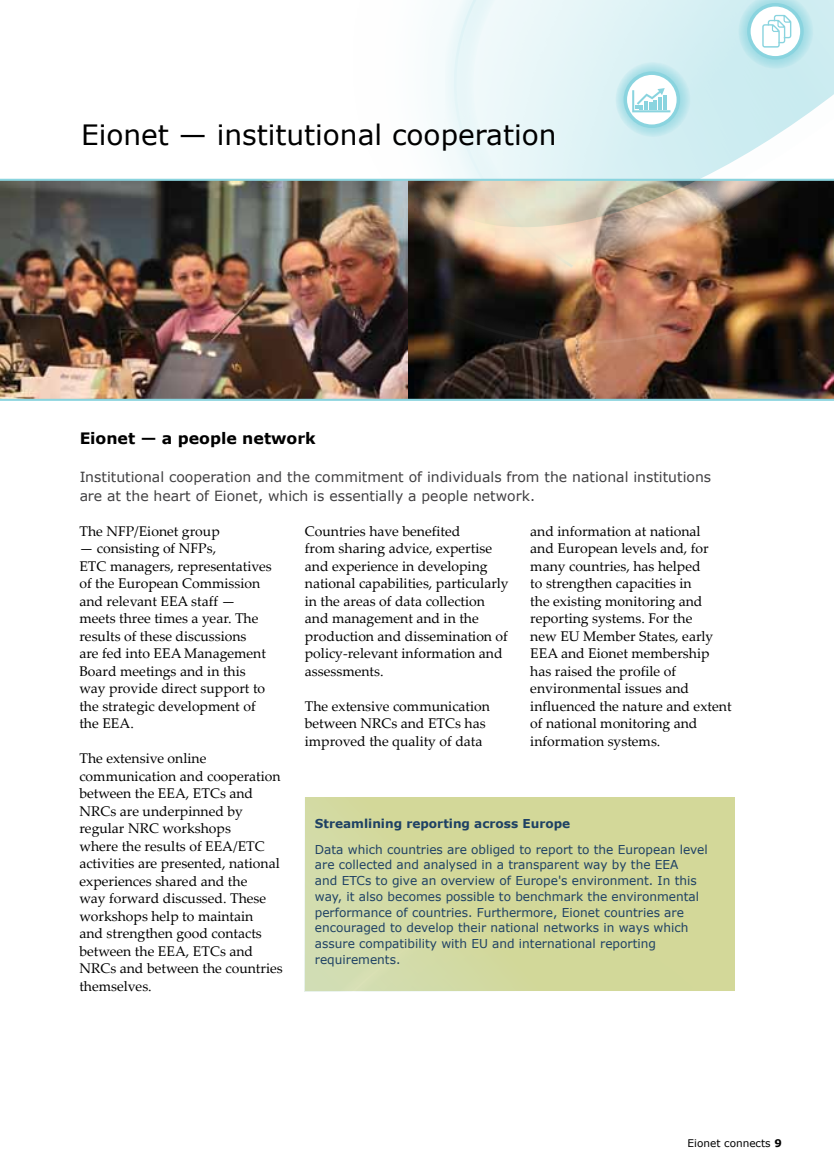
<style>
.page{position:relative;width:834px;height:1176px;background:#fff}
.page>*{position:absolute;margin:0;border:0;box-sizing:border-box;transform-origin:0 0}
.Chapter_title{font:28px "Verdana";color:#000}
.t1{font:700 15.75px "Verdana";color:#000}
.Body_text{font:14px/17.5px "Palatino Linotype";color:#000}
.t2{font:14px/19.2px "Verdana";color:#414042}
.Green_box_body{font:12.25px/15.8px "Verdana";color:#1e4164}
.Green_box_heading{font:700 12.25px "Verdana";color:#1e4164}
.t3{font:10.5px "Verdana";color:#000}
.s1{font-weight:700}
</style>
<div class="page">
<img style="left:407px;top:388px;width:426px;height:11px">
<img style="left:0;top:181px;width:407px;height:218px">
<img style="left:284px;top:178px;width:549px;height:210px">
<img style="left:298px;top:0;width:535px;height:312px">
<svg style="left:615px;top:62px;width:75px;height:75px;background:#b8e4eb"></svg>
<svg style="left:625px;top:73px;width:53px;height:53px"></svg>
<div style="left:623px;top:71px;width:57px;height:57px;border:4px solid #8ad4df;border-radius:50%"></div>
<svg style="left:632px;top:88px;width:38px;height:24px"></svg>
<hr style="left:658px;top:97px;width:4px;height:12px;background:#8ad4df">
<svg style="left:662px;top:95px;width:4px;height:14px"></svg>
<svg style="left:738px;top:0;width:75px;height:69px"></svg>
<hr style="left:0;top:179px;width:833px;height:2px;background:#8ad4df">
<hr style="left:0;top:399px;width:833px;height:2px;background:#8ad4df">
<svg style="left:305px;top:797px;width:429px;height:194px;background:#d2d89d"></svg>
<p class="Chapter_title" style="left:81px;top:117px;width:477px">Eionet — institutional cooperation</p>
<p class="t1" style="left:79px;top:428px;width:238px">Eionet — a people network</p>
<p class="t2" style="left:79px;top:467px;width:633px">Institutional cooperation and the commitment of individuals from the national institutions are at the heart of Eionet, which is essentially a people network.</p>
<p class="Body_text" style="left:79px;top:521px;width:142px">The NFP/Eionet group</p>
<p class="Body_text" style="left:79px;top:539px;width:194px">— consisting of NFPs,<br>ETC managers, representatives of the European Commission and relevant EEA staff — meets three times a year. The results of these discussions<br>are fed into EEA Management<br>Board meetings and in this way provide direct support to the strategic development of the EEA.</p>
<p class="Body_text" style="left:79px;top:749px;width:205px">The extensive online communication and cooperation between the EEA, ETCs and<br>NRCs are underpinned by regular NRC workshops<br>where the results of EEA/ETC activities are presented, national experiences shared and the<br>way forward discussed. These workshops help to maintain<br>and strengthen good contacts between the EEA, ETCs and<br>NRCs and between the countries themselves.</p>
<p class="Body_text" style="left:305px;top:521px;width:205px">Countries have benefited<br>from sharing advice, expertise and experience in developing national capabilities, particularly in the areas of data collection and management and in the production and dissemination of policy-relevant information and assessments.</p>
<p class="Body_text" style="left:305px;top:696px;width:187px">The extensive communication between NRCs and ETCs has improved the quality of data</p>
<p class="Body_text" style="left:530px;top:521px;width:203px">and information at national<br>and European levels and, for many countries, has helped<br>to strengthen capacities in<br>the existing monitoring and reporting systems. For the<br>new EU Member States, early<br>EEA and Eionet membership has raised the profile of environmental issues and influenced the nature and extent of national monitoring and information systems.</p>
<p class="Green_box_heading" style="left:315px;top:815px;width:257px">Streamlining reporting across Europe</p>
<p class="Green_box_body" style="left:315px;top:841px;width:394px">Data which countries are obliged to report to the European level are collected and analysed in a transparent way by the EEA<br>and ETCs to give an overview of Europe's environment. In this way, it also becomes possible to benchmark the environmental performance of countries. Furthermore, Eionet countries are encouraged to develop their national networks in ways which assure compatibility with EU and international reporting requirements.</p>
<p class="t3" style="left:687px;top:1136px;width:96px">Eionet connects <span class="s1">9</span></p>
</div>
